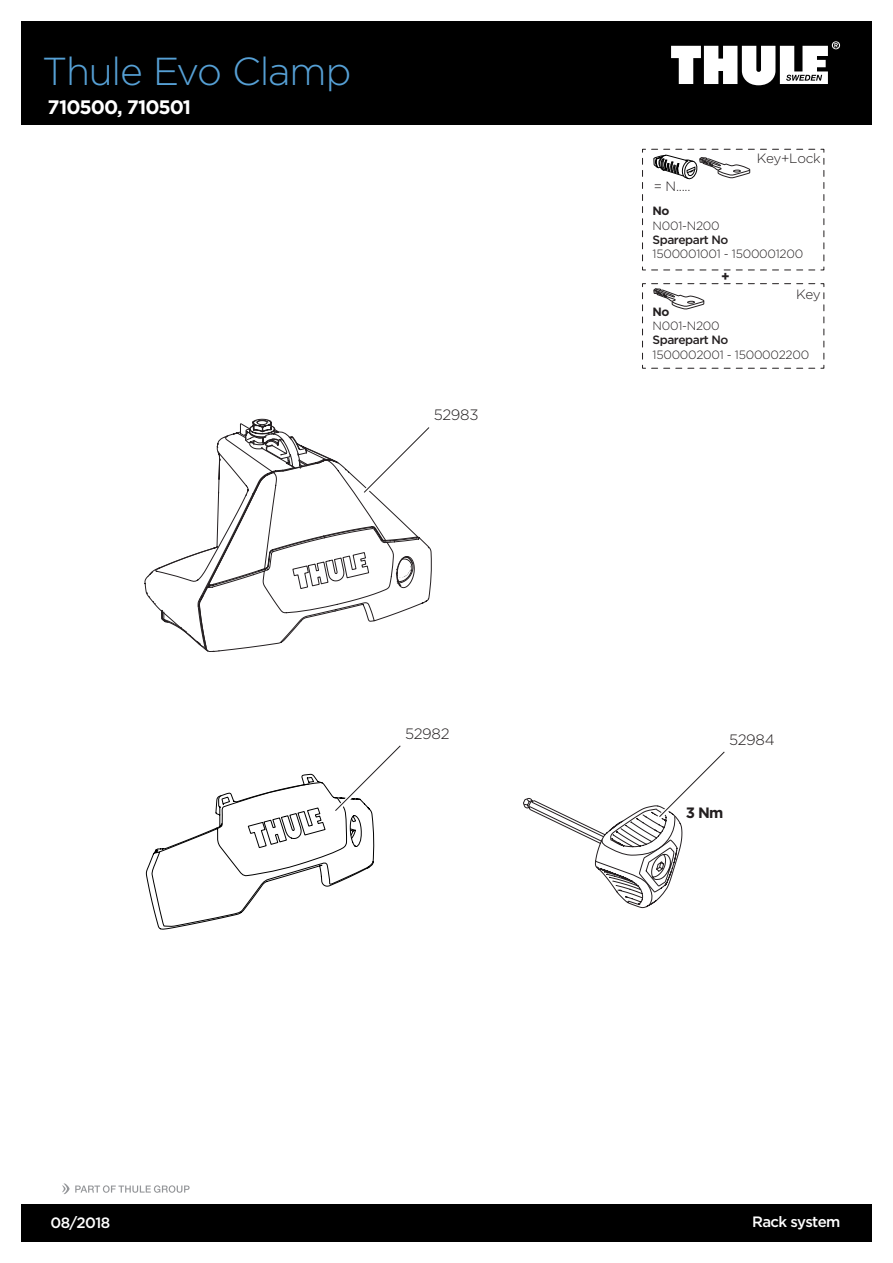
<style>
.page{position:relative;width:893px;height:1263px;background:#fff}
.page>*{position:absolute;margin:0;border:0;box-sizing:border-box;transform-origin:0 0}
.Productname_Page_1{font:300 39px "Thule";letter-spacing:-.03em;color:#56a0d5}
.Number_1_2{font:700 19.5px "Thule";letter-spacing:-.05em;color:#fff}
.t1{font:300 15px "Thule";letter-spacing:-.02em;color:#231f20}
.sidfot{font:500 15px "Thule";letter-spacing:-.04em;color:#fff}
.sidfot_vänster{font:500 15px "Thule";letter-spacing:-.04em;color:#fff}
.Numbering{font:700 15px "Thule";color:#231f20}
.t2{font:300 13.5px "Thule";letter-spacing:-.02em;color:#231f20}
.t3{font:700 13.5px "Thule";color:#231f20}
.t4{font:300 12px "Thule";letter-spacing:-.02em;color:#231f20}
.t5{font:500 12px "Thule";letter-spacing:-.04em;color:#231f20}
.t6{font:700 12px "Thule";color:#231f20}
</style>
<div class="page">
<div style="left:21px;top:21px;width:851px;height:103px;background:#000"></div>
<svg style="left:671px;top:41px;width:169px;height:44px"></svg>
<svg style="left:62px;top:1183px;width:128px;height:11px"></svg>
<div style="left:21px;top:1204px;width:851px;height:38px;background:#000"></div>
<svg style="left:146px;top:418px;width:286px;height:512px"></svg>
<svg style="left:524px;top:751px;width:201px;height:154px"></svg>
<svg style="left:642px;top:148px;width:183px;height:123px"></svg>
<svg style="left:642px;top:283px;width:183px;height:86px"></svg>
<p class="Productname_Page_1" style="left:42px;top:46px;width:311px">Thule Evo Clamp</p>
<p class="Number_1_2" style="left:48px;top:96px;width:145px">710500, 710501</p>
<p class="t1" style="left:434px;top:405px;width:46px">52983</p>
<p class="t1" style="left:405px;top:724px;width:46px">52982</p>
<p class="t2" style="left:757px;top:149px;width:65px">Key+Lock</p>
<p class="t2" style="left:654px;top:178px;width:38px">= N.....</p>
<p class="t6" style="left:653px;top:204px;width:18px">No</p>
<p class="t4" style="left:653px;top:218px;width:69px">N001-N200</p>
<p class="t5" style="left:653px;top:232px;width:77px">Sparepart No</p>
<p class="t4" style="left:653px;top:247px;width:152px">1500001001 - 1500001200</p>
<p class="t3" style="left:721px;top:268px;width:10px">+</p>
<p class="t2" style="left:796px;top:285px;width:26px">Key</p>
<p class="t6" style="left:653px;top:304px;width:18px">No</p>
<p class="t4" style="left:653px;top:318px;width:69px">N001-N200</p>
<p class="t5" style="left:653px;top:332px;width:77px">Sparepart No</p>
<p class="t4" style="left:653px;top:347px;width:158px">1500002001 - 1500002200</p>
<p class="t1" style="left:729px;top:730px;width:47px">52984</p>
<p class="Numbering" style="left:686px;top:803px;width:39px">3 Nm</p>
<p class="sidfot_vänster" style="left:51px;top:1212px;width:61px">08/2018</p>
<p class="sidfot" style="left:752px;top:1212px;width:90px">Rack system</p>
</div>
